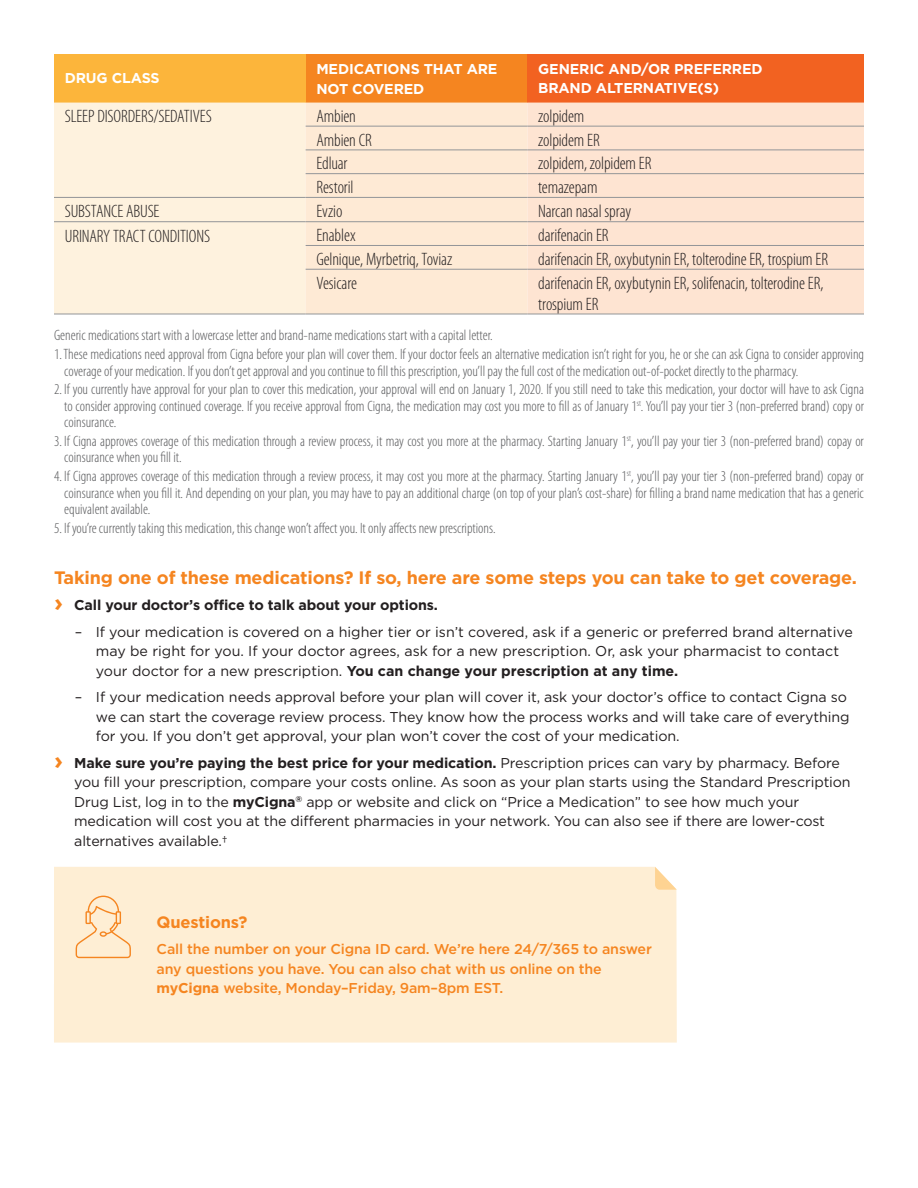
<style>
.page{position:relative;width:918px;height:1188px;background:#fff}
.page>*{position:absolute;margin:0;border:0;box-sizing:border-box;transform-origin:0 0}
.Legal_copy_Cat{font:300 condensed 18px/21px "Myriad Pro";letter-spacing:-.005em;color:#231f20}
.chart_heads{font:700 18px "Gotham";letter-spacing:-.01em;color:#f58520}
.Subhead_body_bold_12{font:700 16.5px "Gotham";letter-spacing:-.01em;color:#f58520}
.Legal_copy_Cat-2{font:300 condensed 15px/16.5px "Myriad Pro";color:#57585a}
.Bullet_copy_book_9_5{font:14.25px/19.5px "Gotham";letter-spacing:-.01em;color:#231f20}
.Body_copy__book_9_5{font:14.25px/19.5px "Gotham";letter-spacing:-.01em;color:#231f20}
.Subhead_body_bold_12-2{font:500 14.25px/19.5px "Gotham";letter-spacing:-.01em;color:#f58520}
.chart_heads-2{font:700 14.25px/19.5px "Gotham";letter-spacing:-.01em;color:#fff}
.Body_copy__book_9_5-2{font:700 14.25px "Gotham";letter-spacing:-.01em;color:#231f20}
.s1{font-size:24px;color:#f58520}
.s2{font-weight:700}
.s3{font-weight:700;font-size:24px;color:#f58520}
</style>
<div class="page">
<div style="left:54px;top:54px;width:252px;height:49px;background:#fcb53b"></div>
<div style="left:306px;top:54px;width:221px;height:49px;background:#f58520"></div>
<div style="left:527px;top:54px;width:337px;height:49px;background:#f26221"></div>
<div style="left:54px;top:103px;width:252px;height:211px;background:#fef2de"></div>
<div style="left:306px;top:103px;width:221px;height:211px;background:#feead5"></div>
<div style="left:527px;top:103px;width:337px;height:211px;background:#fee4d2"></div>
<hr style="left:306px;top:126px;width:221px;height:1px;background:#939598">
<hr style="left:527px;top:126px;width:337px;height:1px;background:#939598">
<hr style="left:306px;top:150px;width:221px;height:1px;background:#939598">
<hr style="left:527px;top:150px;width:337px;height:1px;background:#939598">
<hr style="left:306px;top:173px;width:221px;height:1px;background:#939598">
<hr style="left:527px;top:173px;width:337px;height:1px;background:#939598">
<hr style="left:54px;top:197px;width:252px;height:1px;background:#939598">
<hr style="left:306px;top:197px;width:221px;height:1px;background:#939598">
<hr style="left:527px;top:197px;width:337px;height:1px;background:#939598">
<hr style="left:54px;top:221px;width:252px;height:1px;background:#939598">
<hr style="left:306px;top:221px;width:221px;height:1px;background:#939598">
<hr style="left:527px;top:221px;width:337px;height:1px;background:#939598">
<hr style="left:306px;top:245px;width:221px;height:1px;background:#939598">
<hr style="left:527px;top:245px;width:337px;height:1px;background:#939598">
<hr style="left:306px;top:269px;width:221px;height:1px;background:#939598">
<hr style="left:527px;top:269px;width:337px;height:1px;background:#939598">
<hr style="left:54px;top:314px;width:252px;height:1px;background:#939598">
<hr style="left:306px;top:314px;width:221px;height:1px;background:#939598">
<hr style="left:527px;top:314px;width:337px;height:1px;background:#939598">
<div style="left:54px;top:867px;width:623px;height:176px;background:#feeed4"></div>
<svg style="left:655px;top:867px;width:22px;height:23px"></svg>
<svg style="left:76px;top:896px;width:55px;height:62px;background:#fce0bd"></svg>
<p class="chart_heads-2" style="left:65px;top:68px;width:96px">DRUG CLASS</p>
<p class="chart_heads-2" style="left:316px;top:59px;width:183px">MEDICATIONS THAT ARE<br>NOT COVERED</p>
<p class="chart_heads-2" style="left:538px;top:59px;width:226px">GENERIC AND/OR PREFERRED<br>BRAND ALTERNATIVE(S)</p>
<p class="Legal_copy_Cat" style="left:65px;top:106px;width:149px">SLEEP DISORDERS/SEDATIVES</p>
<p class="Legal_copy_Cat" style="left:316px;top:106px;width:41px">Ambien</p>
<p class="Legal_copy_Cat" style="left:538px;top:106px;width:48px">zolpidem</p>
<p class="Legal_copy_Cat" style="left:316px;top:130px;width:57px">Ambien CR</p>
<p class="Legal_copy_Cat" style="left:538px;top:130px;width:63px">zolpidem ER</p>
<p class="Legal_copy_Cat" style="left:316px;top:153px;width:33px">Edluar</p>
<p class="Legal_copy_Cat" style="left:538px;top:153px;width:115px">zolpidem, zolpidem ER</p>
<p class="Legal_copy_Cat" style="left:316px;top:177px;width:39px">Restoril</p>
<p class="Legal_copy_Cat" style="left:538px;top:177px;width:61px">temazepam</p>
<p class="Legal_copy_Cat" style="left:65px;top:201px;width:96px">SUBSTANCE ABUSE</p>
<p class="Legal_copy_Cat" style="left:316px;top:201px;width:27px">Evzio</p>
<p class="Legal_copy_Cat" style="left:538px;top:201px;width:94px">Narcan nasal spray</p>
<p class="Legal_copy_Cat" style="left:65px;top:226px;width:147px">URINARY TRACT CONDITIONS</p>
<p class="Legal_copy_Cat" style="left:316px;top:225px;width:41px">Enablex</p>
<p class="Legal_copy_Cat" style="left:538px;top:225px;width:72px">darifenacin ER</p>
<p class="Legal_copy_Cat" style="left:316px;top:249px;width:137px">Gelnique, Myrbetriq, Toviaz</p>
<p class="Legal_copy_Cat" style="left:538px;top:249px;width:291px">darifenacin ER, oxybutynin ER, tolterodine ER, trospium ER</p>
<p class="Legal_copy_Cat" style="left:316px;top:273px;width:42px">Vesicare</p>
<p class="Legal_copy_Cat" style="left:538px;top:273px;width:287px">darifenacin ER, oxybutynin ER, solifenacin, tolterodine ER, trospium ER</p>
<p class="Legal_copy_Cat-2" style="left:54px;top:328px;width:440px">Generic medications start with a lowercase letter and brand-name medications start with a capital letter.</p>
<p class="Legal_copy_Cat-2" style="left:64px;top:346px;width:801px;text-indent:-10px">1. These medications need approval from Cigna before your plan will cover them. If your doctor feels an alternative medication isn’t right for you, he or she can ask Cigna to consider approving coverage of your medication. If you don’t get approval and you continue to fill this prescription, you’ll pay the full cost of the medication out-of-pocket directly to the pharmacy.</p>
<p class="Legal_copy_Cat-2" style="left:64px;top:381px;width:801px;text-align:justify;text-indent:-10px">2. If you currently have approval for your plan to cover this medication, your approval will end on January 1, 2020. If you still need to take this medication, your doctor will have to ask Cigna to consider approving continued coverage. If you receive approval from Cigna, the medication may cost you more to fill as of January 1<sup>st</sup>. You’ll pay your tier 3 (non-preferred brand) copy or coinsurance.</p>
<p class="Legal_copy_Cat-2" style="left:64px;top:433px;width:801px;text-indent:-10px">3. If Cigna approves coverage of this medication through a review process, it may cost you more at the pharmacy. Starting January 1<sup>st</sup>, you’ll pay your tier 3 (non-preferred brand) copay or coinsurance when you fill it.</p>
<p class="Legal_copy_Cat-2" style="left:64px;top:468px;width:801px;text-align:justify;text-indent:-10px">4. If Cigna approves coverage of this medication through a review process, it may cost you more at the pharmacy. Starting January 1<sup>st</sup>, you’ll pay your tier 3 (non-preferred brand) copay or coinsurance when you fill it. And depending on your plan, you may have to pay an additional charge (on top of your plan’s cost-share) for filling a brand name medication that has a generic equivalent available.</p>
<p class="Legal_copy_Cat-2" style="left:54px;top:520px;width:443px">5. If you’re currently taking this medication, this change won’t affect you. It only affects new prescriptions.</p>
<p class="chart_heads" style="left:54px;top:567px;width:805px">Taking one of these medications? If so, here are some steps you can take to get coverage.</p>
<p class="Body_copy__book_9_5-2" style="left:54px;top:597px;width:386px"><span class="s1">›</span> Call your doctor’s office to talk about your options.</p>
<p class="Bullet_copy_book_9_5" style="left:96px;top:622px;width:758px;text-indent:-21px">– If your medication is covered on a higher tier or isn’t covered, ask if a generic or preferred brand alternative may be right for you. If your doctor agrees, ask for a new prescription. Or, ask your pharmacist to contact your doctor for a new prescription. <span class="s2">You can change your prescription at any time.</span></p>
<p class="Bullet_copy_book_9_5" style="left:96px;top:687px;width:755px;text-indent:-21px">– If your medication needs approval before your plan will cover it, ask your doctor’s office to contact Cigna so we can start the coverage review process. They know how the process works and will take care of everything for you. If you don’t get approval, your plan won’t cover the cost of your medication.</p>
<p class="Body_copy__book_9_5" style="left:74px;top:753px;width:778px;text-indent:-20px"><span class="s3">›</span> <span class="s2">Make sure you’re paying the best price for your medication.</span> Prescription prices can vary by pharmacy. Before you fill your prescription, compare your costs online. As soon as your plan starts using the Standard Prescription Drug List, log in to the <span class="s2">myCigna</span><sup>®</sup> app or website and click on “Price a Medication” to see how much your medication will cost you at the different pharmacies in your network. You can also see if there are lower-cost alternatives available.†</p>
<p class="Subhead_body_bold_12" style="left:157px;top:913px;width:92px">Questions?</p>
<p class="Subhead_body_bold_12-2" style="left:157px;top:939px;width:497px">Call the number on your Cigna ID card. We’re here 24/7/365 to answer any questions you have. You can also chat with us online on the <span class="s2">myCigna</span> website, Monday–Friday, 9am–8pm EST.</p>
</div>
